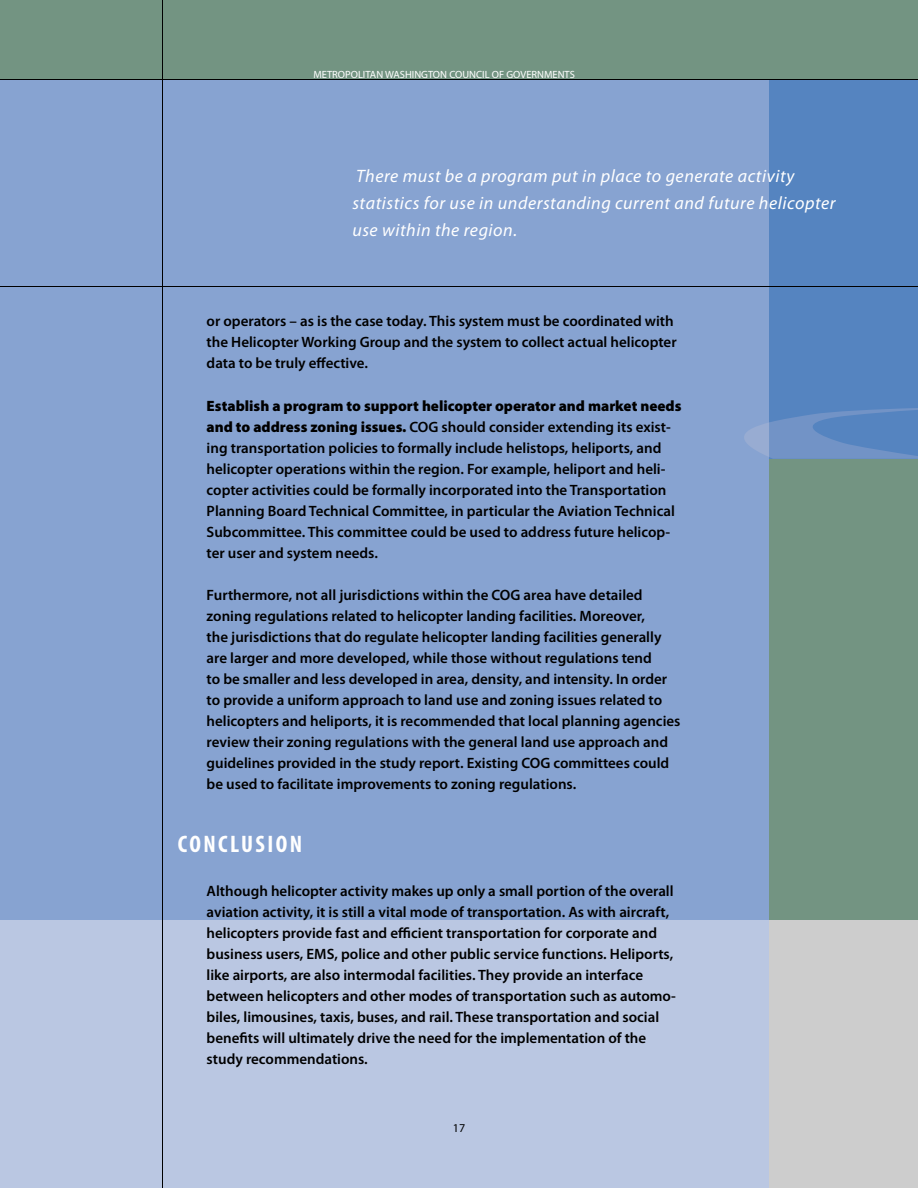
<style>
.page{position:relative;width:918px;height:1188px;background:#fff}
.page>*{position:absolute;margin:0;border:0;box-sizing:border-box;transform-origin:0 0}
.t1{font:700 condensed 24px "Myriad Pro";letter-spacing:.1em;color:#fff}
.t2{font:italic 18px/27px "Myriad Pro";letter-spacing:.03em;color:#fff}
.t3{font:600 15px/21px "Myriad Pro";color:#000}
.t4{font:12px "Myriad Pro";color:#000}
.t5{font:10.5px "Myriad Pro";color:#fff}
.s1{font-weight:900}
</style>
<div class="page">
<div style="left:0;top:914px;width:918px;height:274px;background:#bac7e2"></div>
<div style="left:770px;top:911px;width:148px;height:277px;background:#cdcdcd"></div>
<div style="left:0;top:0;width:918px;height:920px;background:#87a3d1"></div>
<div style="left:770px;top:74px;width:148px;height:385px;background:#5584c0"></div>
<div style="left:0;top:0;width:918px;height:80px;background:#739482"></div>
<div style="left:770px;top:459px;width:148px;height:461px;background:#739482"></div>
<svg style="left:744px;top:408px;width:174px;height:51px"></svg>
<hr style="left:0;top:287px;width:918px;height:1px;background:#000">
<hr style="left:162px;top:0;width:1px;height:1188px;background:#000">
<hr style="left:0;top:79px;width:918px;height:1px;background:#000">
<p class="t5" style="left:313px;top:69px;width:263px">METROPOLITAN WASHINGTON COUNCIL OF GOVERNMENTS</p>
<p class="t2" style="left:352px;top:163px;width:485px">There must be a program put in place to generate activity statistics for use in understanding current and future helicopter use within the region.</p>
<p class="t3" style="left:207px;top:311px;width:472px">or operators – as is the case today. This system must be coordinated with the Helicopter Working Group and the system to collect actual helicopter data to be truly effective.</p>
<p class="t3" style="left:207px;top:396px;width:476px"><span class="s1">Establish a program to support helicopter operator and market needs and to address zoning issues.</span> COG should consider extending its exist&shy;ing transportation policies to formally include helistops, heliports, and helicopter operations within the region. For example, heliport and heli&shy;copter activities could be formally incorporated into the Transportation Planning Board Technical Committee, in particular the Aviation Technical Subcommittee. This committee could be used to address future helicop&shy;ter user and system needs.</p>
<p class="t3" style="left:207px;top:585px;width:475px">Furthermore, not all jurisdictions within the COG area have detailed zoning regulations related to helicopter landing facilities. Moreover,<br>the jurisdictions that do regulate helicopter landing facilities generally are larger and more developed, while those without regulations tend<br>to be smaller and less developed in area, density, and intensity. In order to provide a uniform approach to land use and zoning issues related to helicopters and heliports, it is recommended that local planning agencies review their zoning regulations with the general land use approach and guidelines provided in the study report. Existing COG committees could be used to facilitate improvements to zoning regulations.</p>
<h1 class="t1" style="left:178px;top:831px;width:126px">CONCLUSION</h1>
<p class="t3" style="left:207px;top:880px;width:471px">Although helicopter activity makes up only a small portion of the overall aviation activity, it is still a vital mode of transportation. As with aircraft, helicopters provide fast and efficient transportation for corporate and business users, EMS, police and other public service functions. Heliports, like airports, are also intermodal facilities. They provide an interface between helicopters and other modes of transportation such as automo&shy;biles, limousines, taxis, buses, and rail. These transportation and social benefits will ultimately drive the need for the implementation of the study recommendations.</p>
<p class="t4" style="left:453px;top:1122px;width:14px">17</p>
</div>
